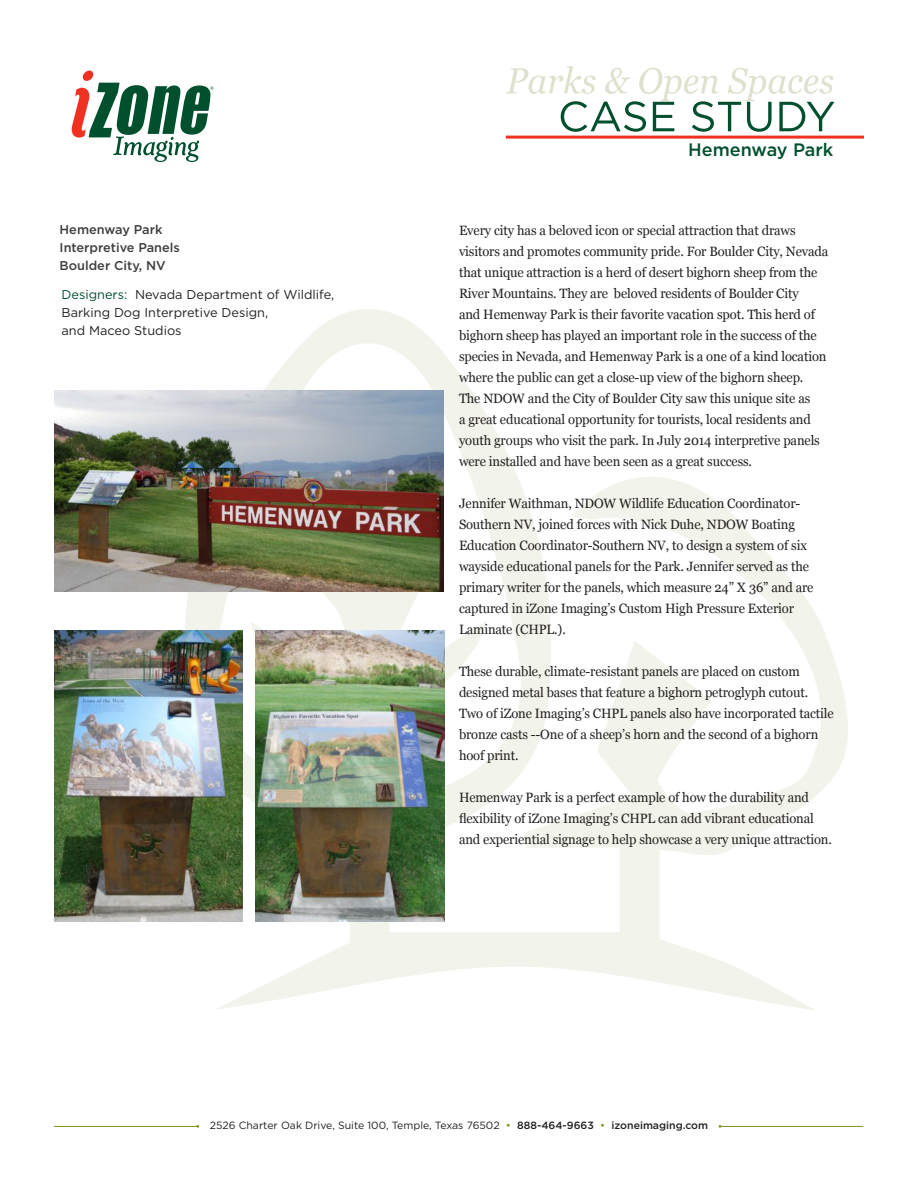
<style>
.page{position:relative;width:918px;height:1188px;background:#fff}
.page>*{position:absolute;margin:0;border:0;box-sizing:border-box;transform-origin:0 0}
.t1{font:500 18px "Gotham";color:#00502e}
.t2{font:13.5px/21px "Georgia";letter-spacing:-.01em;color:#231f20;scale:.96 1}
.t3{font:12.75px/18px "Gotham";color:#231f20}
.t4{font:500 12.75px "Gotham";color:#3e3e3f}
.t5{font:10.5px "Gotham";color:#231f20}
.s1{color:#00502e}
.s2{color:#80921b}
.s3{font-weight:500}
</style>
<div class="page">
<hr style="left:720px;top:1126px;width:143px;height:1px;background:#80921b">
<hr style="left:54px;top:1126px;width:145px;height:1px;background:#80921b">
<svg style="left:72px;top:71px;width:141px;height:91px"></svg>
<svg style="left:182px;top:309px;width:666px;height:701px"></svg>
<hr style="left:506px;top:136px;width:358px;height:3px;background:#ef3122">
<svg style="left:506px;top:66px;width:329px;height:66px"></svg>
<img style="left:54px;top:391px;width:390px;height:200px">
<img style="left:55px;top:630px;width:188px;height:292px">
<img style="left:256px;top:630px;width:189px;height:292px">
<p class="t4" style="left:60px;top:222px;width:104px">Hemenway Park</p>
<p class="t4" style="left:60px;top:240px;width:122px">Interpretive Panels</p>
<p class="t4" style="left:60px;top:258px;width:108px">Boulder City, NV</p>
<p class="t3" style="left:62px;top:285px;width:274px"><span class="s1">Designers:</span> Nevada Department of Wildlife,<br>Barking Dog Interpretive Design,</p>
<p class="t3" style="left:62px;top:321px;width:122px">and Maceo Studios</p>
<p class="t1" style="left:688px;top:140px;width:147px">Hemenway Park</p>
<p class="t2" style="left:459px;top:219px;width:386px">Every city has a beloved icon or special attraction that draws visitors and promotes community pride. For Boulder City, Nevada that unique attraction is a herd of desert bighorn sheep from the River Mountains. They are beloved residents of Boulder City<br>and Hemenway Park is their favorite vacation spot. This herd of bighorn sheep has played an important role in the success of the species in Nevada, and Hemenway Park is a one of a kind location where the public can get a close-up view of the bighorn sheep.</p>
<p class="t2" style="left:459px;top:387px;width:377px">The NDOW and the City of Boulder City saw this unique site as a great educational opportunity for tourists, local residents and youth groups who visit the park. In July 2014 interpretive panels were installed and have been seen as a great success.</p>
<p class="t2" style="left:459px;top:492px;width:371px">Jennifer Waithman, NDOW Wildlife Education Coordinator-Southern NV, joined forces with Nick Duhe, NDOW Boating Education Coordinator-Southern NV, to design a system of six wayside educational panels for the Park. Jennifer served as the primary writer for the panels, which measure 24” X 36” and are captured in iZone Imaging’s Custom High Pressure Exterior Laminate (CHPL.).</p>
<p class="t2" style="left:459px;top:660px;width:392px">These durable, climate-resistant panels are placed on custom designed metal bases that feature a bighorn petroglyph cutout.<br>Two of iZone Imaging’s CHPL panels also have incorporated tactile bronze casts --One of a sheep’s horn and the second of a bighorn hoof print.</p>
<p class="t2" style="left:459px;top:786px;width:390px">Hemenway Park is a perfect example of how the durability and flexibility of iZone Imaging’s CHPL can add vibrant educational and experiential signage to help showcase a very unique attraction.</p>
<p class="t5" style="left:210px;top:1119px;width:500px">2526 Charter Oak Drive, Suite 100, Temple, Texas 76502 <span class="s2">•</span> <span class="s3">888-464-9663</span> <span class="s2">•</span> <span class="s3">izoneimaging.com</span></p>
</div>
